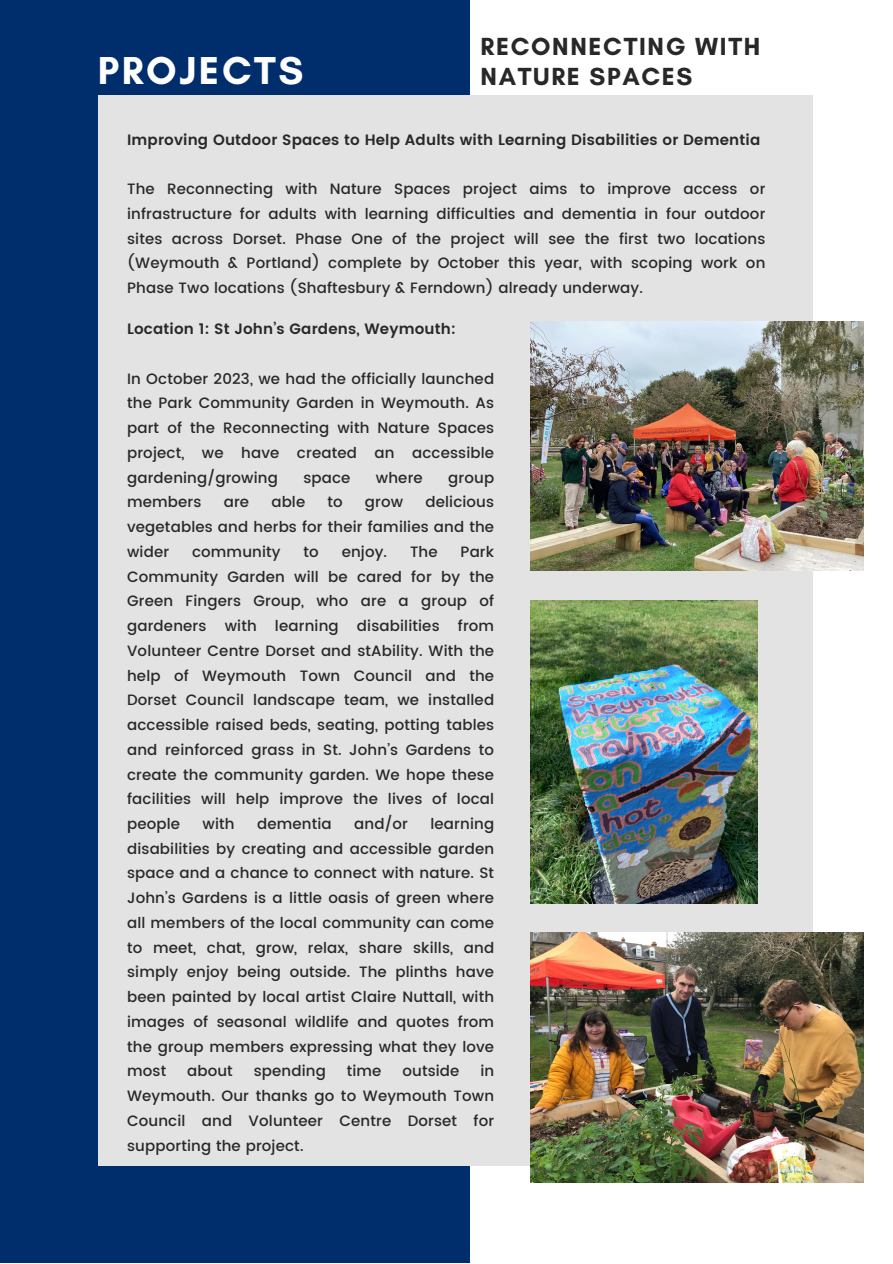
<style>
.page{position:relative;width:893px;height:1264px;background:#fff}
.page>*{position:absolute;margin:0;border:0;box-sizing:border-box;transform-origin:0 0}
.t1{font:700 39.6px "Glacial Indifference";letter-spacing:.065em;color:#fff}
.t2{font:700 25.2px "Glacial Indifference";letter-spacing:.065em;color:#282828}
.t3{font:500 15px/24.8px "Poppins";letter-spacing:.01em;color:#282828;text-align:justify}
.t4{font:600 15px "Poppins";letter-spacing:.01em;color:#282828}
</style>
<div class="page">
<div style="left:0;top:0;width:469px;height:1262px;background:#002e6d"></div>
<div style="left:98px;top:96px;width:714px;height:1070px;background:#e4e3e3"></div>
<img style="left:530px;top:321px;width:333px;height:250px">
<img style="left:530px;top:932px;width:333px;height:250px">
<img style="left:530px;top:600px;width:227px;height:303px">
<p class="t2" style="left:480px;top:31px;width:281px">RECONNECTING WITH</p>
<p class="t1" style="left:98px;top:47px;width:207px">PROJECTS</p>
<p class="t2" style="left:480px;top:61px;width:213px">NATURE SPACES</p>
<p class="t4" style="left:127px;top:131px;width:634px">Improving Outdoor Spaces to Help Adults with Learning Disabilities or Dementia</p>
<p class="t3" style="left:127px;top:177px;width:639px">The Reconnecting with Nature Spaces project aims to improve access or infrastructure for adults with learning difficulties and dementia in four outdoor sites across Dorset. Phase One of the project will see the first two locations (Weymouth &amp; Portland) complete by October this year, with scoping work on Phase Two locations (Shaftesbury &amp; Ferndown) already underway.</p>
<p class="t4" style="left:127px;top:320px;width:330px">Location 1: St John’s Gardens, Weymouth:</p>
<p class="t3" style="left:127px;top:366px;width:368px">In October 2023, we had the officially launched the Park Community Garden in Weymouth. As part of the Reconnecting with Nature Spaces project, we have created an accessible gardening/growing</p>
<p class="t3" style="left:303px;top:465px;width:49px">space</p>
<p class="t3" style="left:376px;top:465px;width:48px">where</p>
<p class="t3" style="left:448px;top:465px;width:47px">group</p>
<p class="t3" style="left:127px;top:490px;width:368px;text-indent:298px">delicious vegetables and herbs for their families and the wider</p>
<p class="t3" style="left:127px;top:490px;width:76px">members</p>
<p class="t3" style="left:224px;top:490px;width:27px">are</p>
<p class="t3" style="left:271px;top:490px;width:35px">able</p>
<p class="t3" style="left:327px;top:490px;width:17px">to</p>
<p class="t3" style="left:365px;top:490px;width:40px">grow</p>
<p class="t3" style="left:192px;top:539px;width:90px">community</p>
<p class="t3" style="left:303px;top:539px;width:17px">to</p>
<p class="t3" style="left:341px;top:539px;width:47px">enjoy.</p>
<p class="t3" style="left:410px;top:539px;width:29px">The</p>
<p class="t3" style="left:127px;top:539px;width:368px;text-indent:333px">Park Community Garden will be cared for by the Green Fingers Group, who are a group of gardeners with learning disabilities from Volunteer Centre Dorset and stAbility. With the help of Weymouth Town Council and the Dorset Council landscape team, we installed accessible raised beds, seating, potting tables and reinforced grass in St. John’s Gardens to create the community garden. We hope these facilities will help improve the lives of local people</p>
<p class="t3" style="left:202px;top:811px;width:34px">with</p>
<p class="t3" style="left:257px;top:811px;width:76px">dementia</p>
<p class="t3" style="left:354px;top:811px;width:55px">and/or</p>
<p class="t3" style="left:127px;top:811px;width:368px;text-indent:303px">learning disabilities by creating and accessible garden space and a chance to connect with nature. St John’s Gardens is a little oasis of green where all members of the local community can come to meet, chat, grow, relax, share skills, and simply enjoy being outside. The plinths have been painted by local artist Claire Nuttall, with images of seasonal wildlife and quotes from the group members expressing what they love most</p>
<p class="t3" style="left:127px;top:1058px;width:368px;text-indent:353px">in Weymouth. Our thanks go to Weymouth Town Council and Volunteer Centre Dorset for supporting the project.</p>
<p class="t3" style="left:187px;top:1058px;width:47px">about</p>
<p class="t3" style="left:254px;top:1058px;width:74px">spending</p>
<p class="t3" style="left:347px;top:1058px;width:36px">time</p>
<p class="t3" style="left:402px;top:1058px;width:59px">outside</p>
</div>
